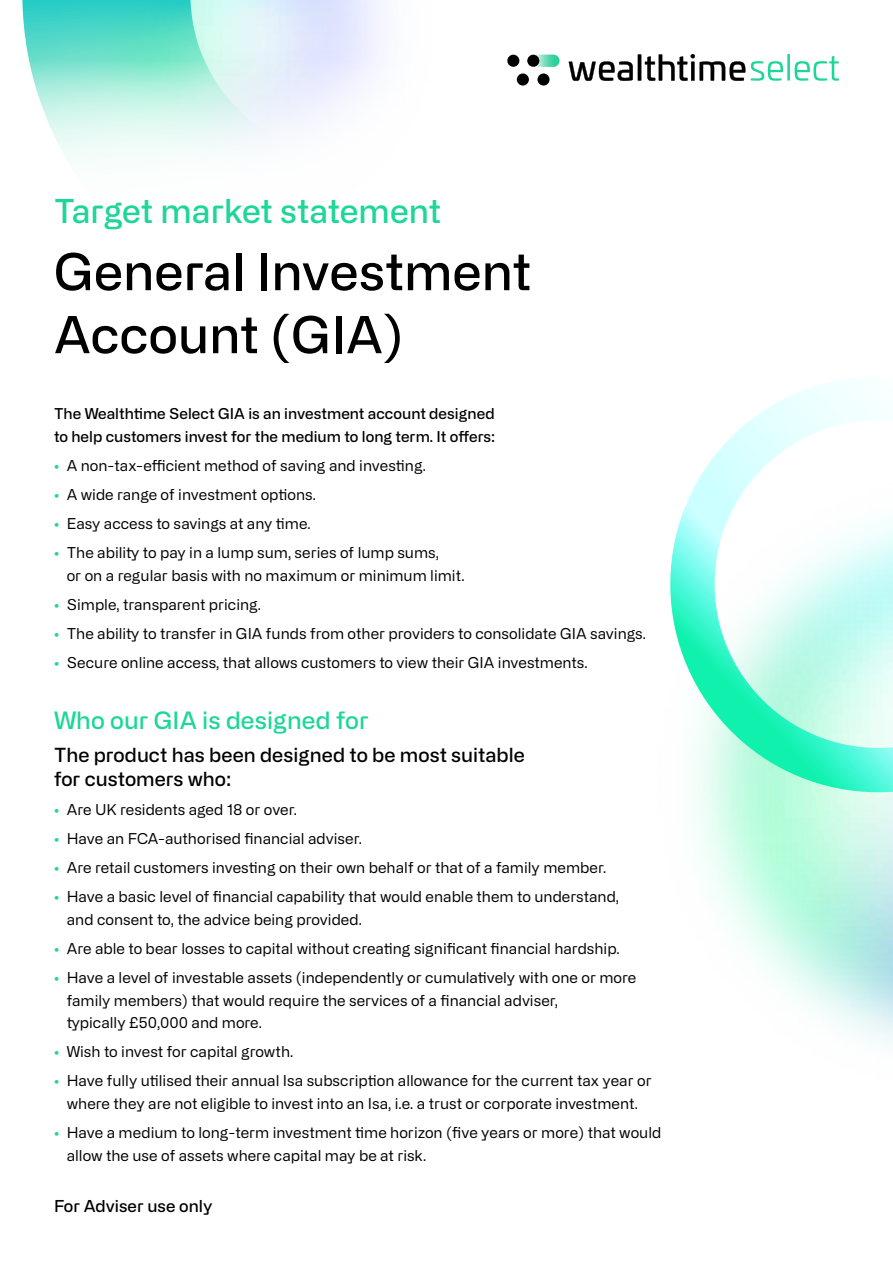
<style>
.page{position:relative;width:893px;height:1263px;background:#fff}
.page>*{position:absolute;margin:0;border:0;box-sizing:border-box;transform-origin:0 0}
.t1{font:500 51px/63px "Alliance No.2";color:#000}
.t2{font:500 33px "Alliance No.2";color:#1dd698}
.t3{font:500 24px "Alliance No.2";color:#1dd698}
.t4{font:500 19.5px/24px "Alliance No.2";color:#000}
.t5{font:500 16.5px "Alliance No.2";color:#000}
.t6{font:15px/22.5px "Alliance No.2";color:#000}
.t7{font:500 15px/22.5px "Alliance No.2";color:#000}
.s1{color:#1dd698}
</style>
<div class="page">
<svg style="left:528px;top:55px;width:31px;height:12px"></svg>
<div style="left:507px;top:55px;width:12px;height:12px;background:#000;border-radius:50%"></div>
<div style="left:517px;top:73px;width:12px;height:13px;background:#000;border-radius:50%"></div>
<svg style="left:537px;top:73px;width:13px;height:13px"></svg>
<div style="left:527px;top:55px;width:12px;height:12px;background:#000;border-radius:50%"></div>
<svg style="left:569px;top:61px;width:64px;height:20px"></svg>
<hr style="left:638px;top:54px;width:3px;height:27px;background:#000">
<svg style="left:645px;top:54px;width:100px;height:27px"></svg>
<svg style="left:751px;top:61px;width:32px;height:20px"></svg>
<hr style="left:787px;top:54px;width:3px;height:27px;background:#1dd698">
<svg style="left:795px;top:56px;width:44px;height:25px"></svg>
<svg style="left:22px;top:0;width:334px;height:60px;background:#93e3de"></svg>
<svg style="left:29px;top:60px;width:377px;height:127px"></svg>
<svg style="left:670px;top:376px;width:223px;height:416px"></svg>
<h2 class="t2" style="left:54px;top:190px;width:388px">Target market statement</h2>
<h1 class="t1" style="left:54px;top:241px;width:479px">General Investment<br>Account (GIA)</h1>
<p class="t7" style="left:54px;top:403px;width:443px">The Wealthtime Select GIA is an investment account designed to help customers invest for the medium to long term. It offers:</p>
<p class="t6" style="left:54px;top:454px;width:373px"><span class="s1">•</span> A non-tax-efficient method of saving and investing.</p>
<p class="t6" style="left:54px;top:483px;width:263px"><span class="s1">•</span> A wide range of investment options.</p>
<p class="t6" style="left:54px;top:512px;width:258px"><span class="s1">•</span> Easy access to savings at any time.</p>
<p class="t6" style="left:67px;top:542px;width:399px;text-indent:-13px"><span class="s1">•</span> The ability to pay in a lump sum, series of lump sums,<br>or on a regular basis with no maximum or minimum limit.</p>
<p class="t6" style="left:54px;top:593px;width:208px"><span class="s1">•</span> Simple, transparent pricing.</p>
<p class="t6" style="left:54px;top:622px;width:593px"><span class="s1">•</span> The ability to transfer in GIA funds from other providers to consolidate GIA savings.</p>
<p class="t6" style="left:54px;top:652px;width:535px"><span class="s1">•</span> Secure online access, that allows customers to view their GIA investments.</p>
<h3 class="t3" style="left:54px;top:706px;width:316px">Who our GIA is designed for</h3>
<h3 class="t4" style="left:54px;top:743px;width:472px">The product has been designed to be most suitable for customers who:</h3>
<p class="t6" style="left:54px;top:798px;width:244px"><span class="s1">•</span> Are UK residents aged 18 or over.</p>
<p class="t6" style="left:54px;top:827px;width:309px"><span class="s1">•</span> Have an FCA-authorised financial adviser.</p>
<p class="t6" style="left:54px;top:857px;width:554px"><span class="s1">•</span> Are retail customers investing on their own behalf or that of a family member.</p>
<p class="t6" style="left:67px;top:886px;width:554px;text-indent:-13px"><span class="s1">•</span> Have a basic level of financial capability that would enable them to understand, and consent to, the advice being provided.</p>
<p class="t6" style="left:54px;top:937px;width:567px"><span class="s1">•</span> Are able to bear losses to capital without creating significant financial hardship.</p>
<p class="t6" style="left:67px;top:967px;width:571px;text-indent:-13px"><span class="s1">•</span> Have a level of investable assets (independently or cumulatively with one or more family members) that would require the services of a financial adviser,<br>typically £50,000 and more.</p>
<p class="t6" style="left:54px;top:1041px;width:241px"><span class="s1">•</span> Wish to invest for capital growth.</p>
<p class="t6" style="left:54px;top:1070px;width:599px;text-align:center"><span class="s1">•</span> Have fully utilised their annual Isa subscription allowance for the current tax year or where they are not eligible to invest into an Isa, i.e. a trust or corporate investment.</p>
<p class="t6" style="left:67px;top:1121px;width:596px;text-indent:-13px"><span class="s1">•</span> Have a medium to long-term investment time horizon (five years or more) that would allow the use of assets where capital may be at risk.</p>
<p class="t5" style="left:54px;top:1196px;width:160px">For Adviser use only</p>
</div>
